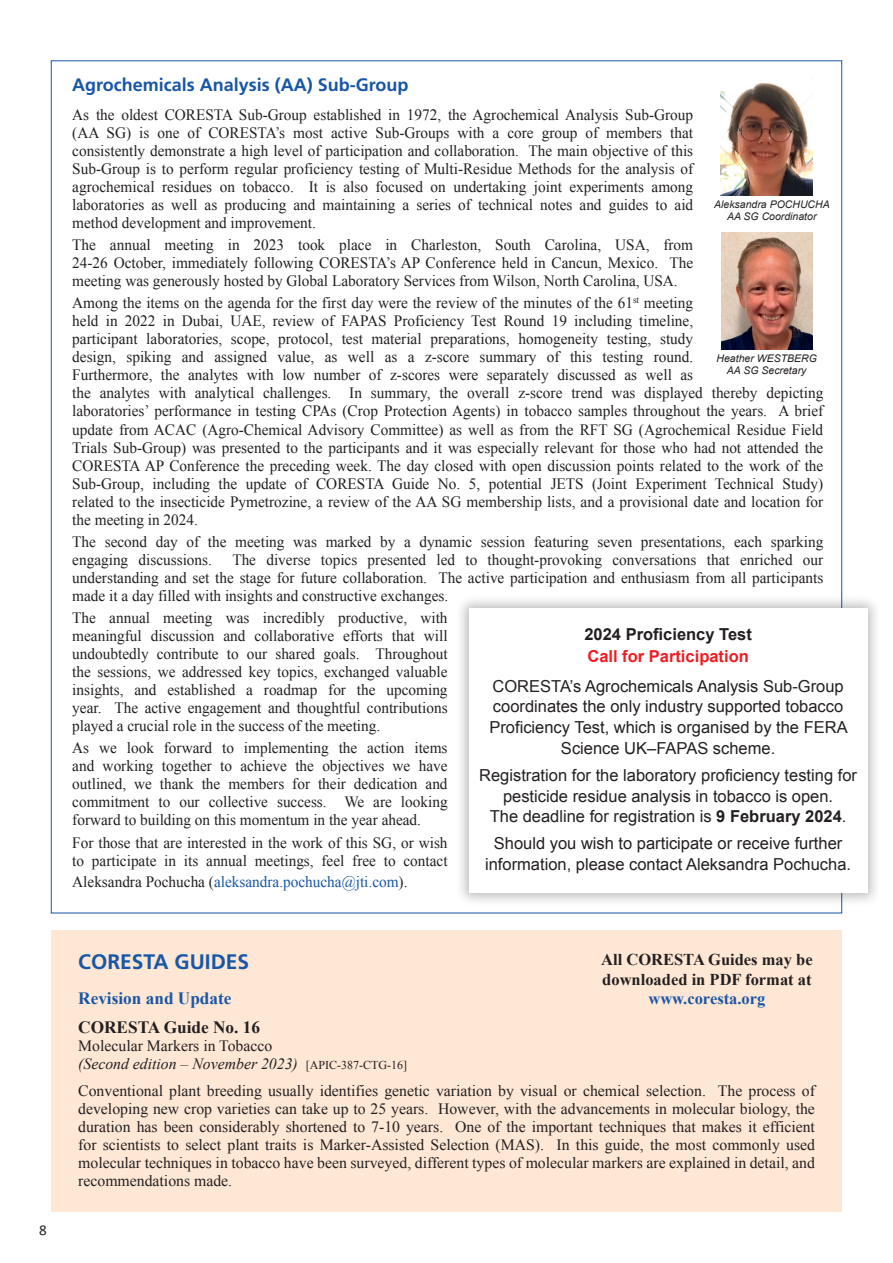
<style>
.page{position:relative;width:893px;height:1263px;background:#fff}
.page>*{position:absolute;margin:0;border:0;box-sizing:border-box;transform-origin:0 0}
.t1{font:700 21px "Frutiger LT Pro";color:#1856a6}
.t2{font:700 18px "Frutiger LT Pro";color:#1856a6}
.t3{font:700 17.25px "Times New Roman";color:#1856a6}
.t4{font:700 17.25px "Times New Roman";color:#231f20}
.t5{font:16.5px/20.7px "Arial";color:#231f20;text-align:center}
.t6{font:700 16.5px/19.8px "Times New Roman";color:#231f20}
.t7{font:700 16.5px "Arial";color:#ee1d23}
.t8{font:700 16.5px "Arial";color:#231f20}
.t9{font:700 16.5px "Times New Roman";color:#1856a6}
.t10{font:15.75px/18px "Times New Roman";color:#231f20;text-align:justify}
.t11{font:italic 15.75px/18px "Times New Roman";color:#231f20}
.t12{font:15.75px "Times New Roman";color:#1856a6}
.t13{font:15px "Calibri";color:#231f20}
.t14{font:italic 10.5px/12px "Arial";color:#231f20;text-align:center}
.s1{color:#231f20}
.s2{font-weight:700}
.s3{font-style:normal}
.s4{font-style:normal;font-size:12px}
</style>
<div class="page">
<div style="left:455px;top:594px;width:426px;height:313px;background:#231f20;opacity:.3"></div>
<div style="left:469px;top:608px;width:398px;height:285px;background:#fff"></div>
<img style="left:721px;top:77px;width:92px;height:118px">
<img style="left:721px;top:233px;width:91px;height:116px">
<div style="left:51px;top:931px;width:791px;height:281px;background:#fee7d4"></div>
<p class="t13" style="left:39px;top:1221px;width:9px">8</p>
<p class="t2" style="left:72px;top:74px;width:338px">Agrochemicals Analysis (AA) Sub-Group</p>
<p class="t10" style="left:72px;top:105px;width:622px">As the oldest CORESTA Sub-Group established in 1972, the Agrochemical Analysis Sub-Group (AA SG) is one of CORESTA’s most active Sub-Groups with a core group of members that consistently demonstrate a high level of participation and collaboration. The main objective of this Sub-Group is to perform regular proficiency testing of Multi-Residue Methods for the analysis of agrochemical residues on tobacco. It is also focused on undertaking joint experiments among laboratories as well as producing and maintaining a series of technical notes and guides to aid method development and improvement.</p>
<p class="t10" style="left:72px;top:236px;width:622px">The annual meeting in 2023 took place in Charleston, South Carolina, USA, from 24-26 October, immediately following CORESTA’s AP Conference held in Cancun, Mexico. The meeting was generously hosted by Global Laboratory Services from Wilson, North Carolina, USA.</p>
<p class="t10" style="left:72px;top:294px;width:753px;text-align:left">Among the items on the agenda for the first day were the review of the minutes of the 61<sup>st</sup> meeting<br>held in 2022 in Dubai, UAE, review of FAPAS Proficiency Test Round 19 including timeline,<br>participant laboratories, scope, protocol, test material preparations, homogeneity testing, study<br>design, spiking and assigned value, as well as a z-score summary of this testing round.<br>Furthermore, the analytes with low number of z-scores were separately discussed as well as<br>the analytes with analytical challenges. In summary, the overall z-score trend was displayed thereby depicting laboratories’ performance in testing CPAs (Crop Protection Agents) in tobacco samples throughout the years. A brief update from ACAC (Agro-Chemical Advisory Committee) as well as from the RFT SG (Agrochemical Residue Field Trials Sub-Group) was presented to the participants and it was especially relevant for those who had not attended the CORESTA AP Conference the preceding week. The day closed with open discussion points related to the work of the Sub-Group, including the update of CORESTA Guide No. 5, potential JETS (Joint Experiment Technical Study) related to the insecticide Pymetrozine, a review of the AA SG membership lists, and a provisional date and location for the meeting in 2024.</p>
<p class="t10" style="left:72px;top:532px;width:753px">The second day of the meeting was marked by a dynamic session featuring seven presentations, each sparking engaging discussions.</p>
<p class="t14" style="left:714px;top:198px;width:117px">Aleksandra POCHUCHA<br>AA SG Coordinator</p>
<p class="t14" style="left:716px;top:353px;width:102px">Heather WESTBERG<br>AA SG Secretary</p>
<p class="t10" style="left:72px;top:550px;width:753px;text-indent:160px">The diverse topics presented led to thought-provoking conversations that enriched our understanding and set the stage for future collaboration. The active participation and enthusiasm from all participants made it a day filled with insights and constructive exchanges.</p>
<p class="t10" style="left:72px;top:608px;width:377px">The annual meeting was incredibly productive, with meaningful discussion and collaborative efforts that will undoubtedly contribute to our shared goals. Throughout the sessions, we addressed key topics, exchanged valuable insights, and established a roadmap for the upcoming year. The active engagement and thoughtful contributions played a crucial role in the success of the meeting.</p>
<p class="t10" style="left:72px;top:739px;width:377px">As we look forward to implementing the action items and working together to achieve the objectives we have outlined, we thank the members for their dedication and commitment to our collective success. We are looking forward to building on this momentum in the year ahead.</p>
<p class="t10" style="left:72px;top:833px;width:377px">For those that are interested in the work of this SG, or wish to participate in its annual meetings, feel free to contact</p>
<p class="t12" style="left:72px;top:871px;width:337px"><span class="s1">Aleksandra Pochucha (</span>aleksandra.pochucha@jti.com<span class="s1">).</span></p>
<p class="t8" style="left:584px;top:623px;width:169px">2024 Proficiency Test</p>
<p class="t7" style="left:587px;top:646px;width:163px">Call for Participation</p>
<p class="t5" style="left:489px;top:675px;width:360px">CORESTA’s Agrochemicals Analysis Sub-Group coordinates the only industry supported tobacco Proficiency Test, which is organised by the FERA Science UK–FAPAS scheme.</p>
<p class="t5" style="left:479px;top:765px;width:379px">Registration for the laboratory proficiency testing for pesticide residue analysis in tobacco is open.<br>The deadline for registration is <span class="s2">9 February 2024</span>.</p>
<p class="t5" style="left:485px;top:833px;width:367px">Should you wish to participate or receive further information, please contact Aleksandra Pochucha.</p>
<p class="t6" style="left:601px;top:949px;width:213px">All CORESTA Guides may be downloaded in PDF format at</p>
<p class="t9" style="left:648px;top:987px;width:119px">www.coresta.org</p>
<h1 class="t1" style="left:78px;top:949px;width:173px">CORESTA GUIDES</h1>
<p class="t3" style="left:78px;top:986px;width:155px">Revision and Update</p>
<p class="t4" style="left:78px;top:1015px;width:183px">CORESTA Guide No. 16</p>
<p class="t11" style="left:78px;top:1037px;width:330px"><span class="s3">Molecular Markers in Tobacco<br></span>(Second edition – November 2023) <span class="s4">[APIC-387-CTG-16]</span></p>
<p class="t10" style="left:78px;top:1081px;width:738px">Conventional plant breeding usually identifies genetic variation by visual or chemical selection. The process of developing new crop varieties can take up to 25 years. However, with the advancements in molecular biology, the duration has been considerably shortened to 7-10 years. One of the important techniques that makes it efficient for scientists to select plant traits is Marker-Assisted Selection (MAS). In this guide, the most commonly used molecular techniques in tobacco have been surveyed, different types of molecular markers are explained in detail, and recommendations made.</p>
</div>
